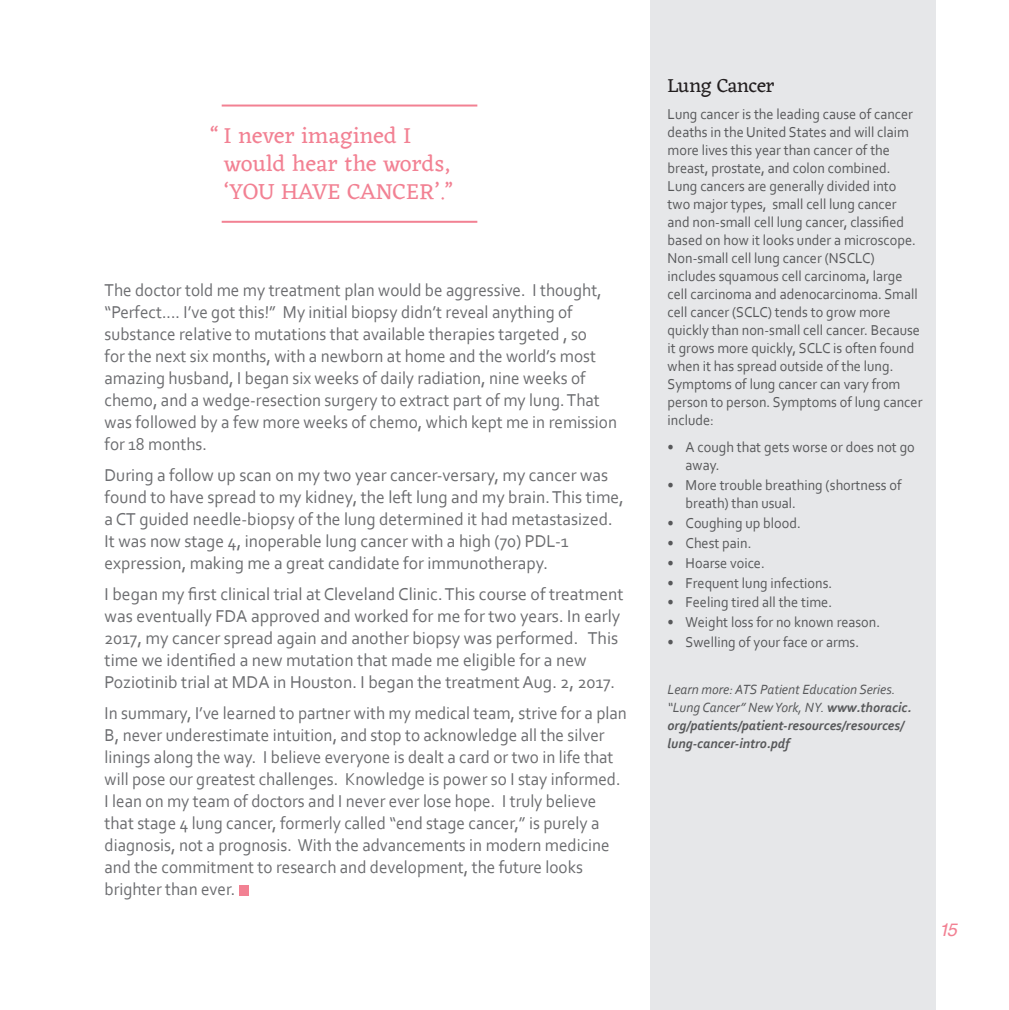
<style>
.page{position:relative;width:1009px;height:1010px;background:#fff}
.page>*{position:absolute;margin:0;border:0;box-sizing:border-box;transform-origin:0 0}
.t1{font:23px/28px "Eczar";letter-spacing:.005em;color:#f28193}
.t2{font:20px "Eczar";letter-spacing:-.015em;color:#231f20}
.t3{font:18px/22px "Corbel";color:#6c6d70;scale:.95 1}
.t4{font:18px/22px "Corbel";color:#6c6d70}
.t5{font:italic 18px "Helvetica";color:#f28193}
.t6{font:15px/18px "Corbel";color:#57585a;scale:.95 1}
.t7{font:italic 700 14px/18px "Corbel";color:#57585a}
.s1{font-weight:400}
</style>
<div class="page">
<div style="left:239px;top:885px;width:9px;height:10px;background:#f28193"></div>
<div style="left:649px;top:0;width:286px;height:1009px;background:#e6e7e9"></div>
<hr style="left:221px;top:104px;width:256px;height:2px;background:#f28193">
<hr style="left:221px;top:221px;width:256px;height:2px;background:#f28193">
<p class="t1" style="left:224px;top:123px;width:230px;text-indent:-14px">“ I never imagined I would hear the words, ‘YOU HAVE CANCER’.”</p>
<p class="t3" style="left:104px;top:278px;width:540px">The doctor told me my treatment plan would be aggressive. I thought, “Perfect.... I’ve got this!” My initial biopsy didn’t reveal anything of substance relative to mutations that available therapies targeted , so<br>for the next six months, with a newborn at home and the world’s most amazing husband, I began six weeks of daily radiation, nine weeks of chemo, and a wedge-resection surgery to extract part of my lung. That was followed by a few more weeks of chemo, which kept me in remission for 18 months.</p>
<p class="t4" style="left:104px;top:463px;width:520px">During a follow up scan on my two year cancer-versary, my cancer was found to have spread to my kidney, the left lung and my brain. This time, a CT guided needle-biopsy of the lung determined it had metastasized.<br>It was now stage 4, inoperable lung cancer with a high (70) PDL-1 expression, making me a great candidate for immunotherapy.</p>
<p class="t4" style="left:104px;top:582px;width:520px">I began my first clinical trial at Cleveland Clinic. This course of treatment was eventually FDA approved and worked for me for two years. In early 2017, my cancer spread again and another biopsy was performed. This time we identified a new mutation that made me eligible for a new Poziotinib trial at MDA in Houston. I began the treatment Aug. 2, 2017.</p>
<p class="t3" style="left:104px;top:701px;width:551px">In summary, I’ve learned to partner with my medical team, strive for a plan B, never underestimate intuition, and stop to acknowledge all the silver linings along the way. I believe everyone is dealt a card or two in life that will pose our greatest challenges. Knowledge is power so I stay informed.<br>I lean on my team of doctors and I never ever lose hope. I truly believe that stage 4 lung cancer, formerly called “end stage cancer,” is purely a diagnosis, not a prognosis. With the advancements in modern medicine and the commitment to research and development, the future looks brighter than ever.</p>
<p class="t2" style="left:667px;top:72px;width:108px">Lung Cancer</p>
<p class="t6" style="left:667px;top:105px;width:269px">Lung cancer is the leading cause of cancer deaths in the United States and will claim more lives this year than cancer of the breast, prostate, and colon combined.<br>Lung cancers are generally divided into two major types, small cell lung cancer and non-small cell lung cancer, classified based on how it looks under a microscope.<br>Non-small cell lung cancer (NSCLC) includes squamous cell carcinoma, large cell carcinoma and adenocarcinoma. Small cell cancer (SCLC) tends to grow more quickly than non-small cell cancer. Because it grows more quickly, SCLC is often found when it has spread outside of the lung.<br>Symptoms of lung cancer can vary from person to person. Symptoms of lung cancer include:</p>
<p class="t6" style="left:685px;top:438px;width:243px;text-indent:-18px">• A cough that gets worse or does not go away.</p>
<p class="t6" style="left:685px;top:476px;width:229px;text-indent:-18px">• More trouble breathing (shortness of breath) than usual.</p>
<p class="t6" style="left:667px;top:513px;width:142px">• Coughing up blood.</p>
<p class="t6" style="left:667px;top:533px;width:90px">• Chest pain.</p>
<p class="t6" style="left:667px;top:553px;width:104px">• Hoarse voice.</p>
<p class="t6" style="left:667px;top:573px;width:175px">• Frequent lung infections.</p>
<p class="t6" style="left:667px;top:593px;width:175px">• Feeling tired all the time.</p>
<p class="t6" style="left:667px;top:612px;width:225px">• Weight loss for no known reason.</p>
<p class="t6" style="left:667px;top:632px;width:203px">• Swelling of your face or arms.</p>
<p class="t7" style="left:667px;top:679px;width:245px"><span class="s1">Learn more: ATS Patient Education Series. “Lung Cancer” New York, NY.</span> www.thoracic. org/patients/patient-resources/resources/ lung-cancer-intro.pdf</p>
<p class="t5" style="left:938px;top:915px;width:20px">15</p>
</div>
